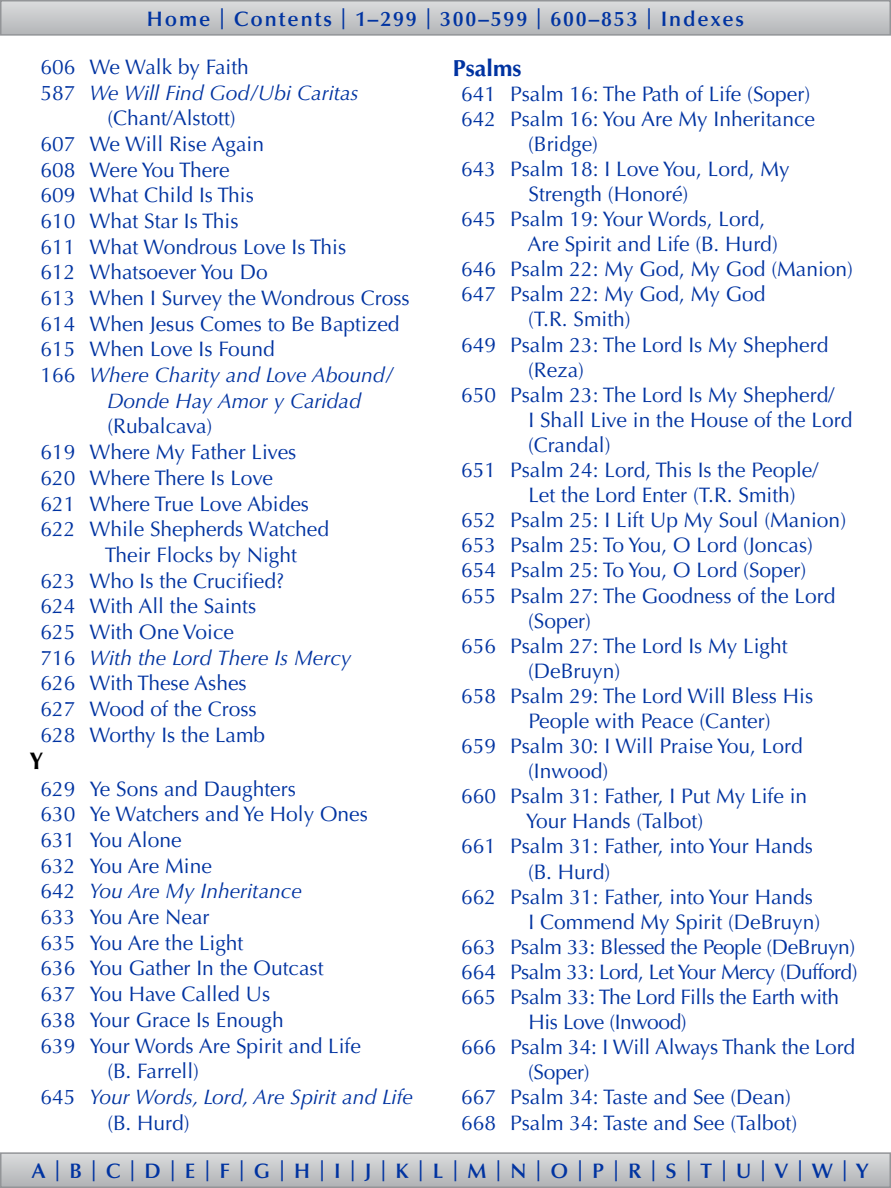
<style>
.page{position:relative;width:891px;height:1188px;background:#fff}
.page>*{position:absolute;margin:0;border:0;box-sizing:border-box;transform-origin:0 0}
.t1{font:700 24px "Optima LT Std";color:#000;scale:.94 1}
.t2{font:700 23.25px "Optima LT Std";color:#0033a1}
.t3{font:21px "Optima LT Std";color:#0033a1}
.t4{font:italic 21px "Optima LT Std";color:#0033a1}
.t5{font:600 21px "Optima LT Std";letter-spacing:.09em;color:#0033a1}
.t6{font:21px "Optima LT Std";letter-spacing:-.02em;color:#0033a1}
.t7{font:21px "Optima LT Std";letter-spacing:-.025em;color:#0033a1}
.s1{font-style:normal}
</style>
<div class="page">
<svg style="left:3px;top:3px;width:885px;height:30px;background:#c6c8ca"></svg>
<div style="left:0;top:0;width:891px;height:36px;border:2px solid #939598"></div>
<svg style="left:3px;top:1155px;width:885px;height:30px;background:#c5c7c9"></svg>
<div style="left:0;top:1152px;width:891px;height:36px;border:2px solid #939598"></div>
<p class="t5" style="left:147px;top:6px;width:599px">Home | Contents | 1–299 | 300–599 | 600–853 | Indexes</p>
<p class="t3" style="left:40px;top:55px;width:210px">606 We Walk by Faith</p>
<p class="t4" style="left:40px;top:80px;width:320px"><span class="s1">587</span> We Will Find God/Ubi Caritas</p>
<p class="t3" style="left:107px;top:106px;width:130px">(Chant/Alstott)</p>
<p class="t3" style="left:40px;top:132px;width:225px">607 We Will Rise Again</p>
<p class="t3" style="left:40px;top:157px;width:191px">608 Were You There</p>
<p class="t3" style="left:40px;top:183px;width:215px">609 What Child Is This</p>
<p class="t3" style="left:40px;top:209px;width:200px">610 What Star Is This</p>
<p class="t3" style="left:40px;top:234px;width:307px">611 What Wondrous Love Is This</p>
<p class="t3" style="left:40px;top:260px;width:229px">612 Whatsoever You Do</p>
<p class="t3" style="left:40px;top:286px;width:371px">613 When I Survey the Wondrous Cross</p>
<p class="t3" style="left:40px;top:311px;width:361px">614 When Jesus Comes to Be Baptized</p>
<p class="t3" style="left:40px;top:337px;width:236px">615 When Love Is Found</p>
<p class="t4" style="left:40px;top:363px;width:354px"><span class="s1">166</span> Where Charity and Love Abound/</p>
<p class="t4" style="left:107px;top:388px;width:255px">Donde Hay Amor y Caridad</p>
<p class="t3" style="left:107px;top:414px;width:107px">(Rubalcava)</p>
<p class="t3" style="left:40px;top:440px;width:257px">619 Where My Father Lives</p>
<p class="t3" style="left:40px;top:466px;width:234px">620 Where There Is Love</p>
<p class="t3" style="left:40px;top:491px;width:270px">621 Where True Love Abides</p>
<p class="t3" style="left:40px;top:517px;width:290px">622 While Shepherds Watched</p>
<p class="t3" style="left:105px;top:543px;width:194px">Their Flocks by Night</p>
<p class="t3" style="left:40px;top:568px;width:245px">623 Who Is the Crucified?</p>
<p class="t3" style="left:40px;top:594px;width:217px">624 With All the Saints</p>
<p class="t3" style="left:40px;top:620px;width:195px">625 With One Voice</p>
<p class="t4" style="left:40px;top:645px;width:312px"><span class="s1">716</span> With the Lord There Is Mercy</p>
<p class="t3" style="left:40px;top:671px;width:208px">626 With These Ashes</p>
<p class="t3" style="left:40px;top:697px;width:218px">627 Wood of the Cross</p>
<p class="t3" style="left:40px;top:722px;width:226px">628 Worthy Is the Lamb</p>
<p class="t1" style="left:29px;top:746px;width:16px">Y</p>
<p class="t3" style="left:40px;top:776px;width:257px">629 Ye Sons and Daughters</p>
<p class="t3" style="left:40px;top:802px;width:329px">630 Ye Watchers and Ye Holy Ones</p>
<p class="t3" style="left:40px;top:828px;width:143px">631 You Alone</p>
<p class="t3" style="left:40px;top:853px;width:173px">632 You Are Mine</p>
<p class="t4" style="left:40px;top:879px;width:263px"><span class="s1">642</span> You Are My Inheritance</p>
<p class="t3" style="left:40px;top:905px;width:171px">633 You Are Near</p>
<p class="t3" style="left:40px;top:930px;width:204px">635 You Are the Light</p>
<p class="t3" style="left:40px;top:956px;width:285px">636 You Gather In the Outcast</p>
<p class="t3" style="left:40px;top:982px;width:231px">637 You Have Called Us</p>
<p class="t3" style="left:40px;top:1008px;width:245px">638 Your Grace Is Enough</p>
<p class="t3" style="left:40px;top:1033px;width:322px">639 Your Words Are Spirit and Life</p>
<p class="t3" style="left:107px;top:1059px;width:93px">(B. Farrell)</p>
<p class="t4" style="left:40px;top:1085px;width:374px"><span class="s1">645</span> Your Words, Lord, Are Spirit and Life</p>
<p class="t3" style="left:107px;top:1110px;width:84px">(B. Hurd)</p>
<p class="t2" style="left:453px;top:54px;width:70px">Psalms</p>
<p class="t3" style="left:461px;top:81px;width:351px">641 Psalm 16: The Path of Life (Soper)</p>
<p class="t3" style="left:461px;top:106px;width:355px">642 Psalm 16: You Are My Inheritance</p>
<p class="t3" style="left:528px;top:132px;width:72px">(Bridge)</p>
<p class="t3" style="left:461px;top:157px;width:330px">643 Psalm 18: I Love You, Lord, My</p>
<p class="t3" style="left:529px;top:182px;width:161px">Strength (Honoré)</p>
<p class="t3" style="left:461px;top:207px;width:306px">645 Psalm 19: Your Words, Lord,</p>
<p class="t3" style="left:527px;top:232px;width:252px">Are Spirit and Life (B. Hurd)</p>
<p class="t3" style="left:461px;top:257px;width:394px">646 Psalm 22: My God, My God (Manion)</p>
<p class="t3" style="left:461px;top:282px;width:306px">647 Psalm 22: My God, My God</p>
<p class="t3" style="left:528px;top:307px;width:104px">(T.R. Smith)</p>
<p class="t3" style="left:461px;top:332px;width:369px">649 Psalm 23: The Lord Is My Shepherd</p>
<p class="t3" style="left:528px;top:357px;width:58px">(Reza)</p>
<p class="t3" style="left:461px;top:382px;width:375px">650 Psalm 23: The Lord Is My Shepherd/</p>
<p class="t3" style="left:528px;top:408px;width:325px">I Shall Live in the House of the Lord</p>
<p class="t3" style="left:528px;top:433px;width:84px">(Crandal)</p>
<p class="t3" style="left:461px;top:458px;width:359px">651 Psalm 24: Lord, This Is the People/</p>
<p class="t3" style="left:528px;top:483px;width:269px">Let the Lord Enter (T.R. Smith)</p>
<p class="t3" style="left:461px;top:508px;width:387px">652 Psalm 25: I Lift Up My Soul (Manion)</p>
<p class="t3" style="left:461px;top:533px;width:354px">653 Psalm 25: To You, O Lord (Joncas)</p>
<p class="t3" style="left:461px;top:558px;width:347px">654 Psalm 25: To You, O Lord (Soper)</p>
<p class="t3" style="left:461px;top:583px;width:376px">655 Psalm 27: The Goodness of the Lord</p>
<p class="t3" style="left:528px;top:608px;width:65px">(Soper)</p>
<p class="t3" style="left:461px;top:633px;width:328px">656 Psalm 27: The Lord Is My Light</p>
<p class="t3" style="left:528px;top:659px;width:94px">(DeBruyn)</p>
<p class="t3" style="left:461px;top:684px;width:354px">658 Psalm 29: The Lord Will Bless His</p>
<p class="t3" style="left:528px;top:709px;width:244px">People with Peace (Canter)</p>
<p class="t3" style="left:461px;top:734px;width:343px">659 Psalm 30: I Will Praise You, Lord</p>
<p class="t3" style="left:528px;top:759px;width:82px">(Inwood)</p>
<p class="t3" style="left:461px;top:784px;width:348px">660 Psalm 31: Father, I Put My Life in</p>
<p class="t3" style="left:526px;top:809px;width:179px">Your Hands (Talbot)</p>
<p class="t3" style="left:461px;top:834px;width:354px">661 Psalm 31: Father, into Your Hands</p>
<p class="t3" style="left:528px;top:859px;width:84px">(B. Hurd)</p>
<p class="t3" style="left:461px;top:884px;width:354px">662 Psalm 31: Father, into Your Hands</p>
<p class="t3" style="left:529px;top:909px;width:293px">I Commend My Spirit (DeBruyn)</p>
<p class="t6" style="left:461px;top:935px;width:396px">663 Psalm 33: Blessed the People (DeBruyn)</p>
<p class="t7" style="left:461px;top:960px;width:398px">664 Psalm 33: Lord, Let Your Mercy (Dufford)</p>
<p class="t6" style="left:461px;top:985px;width:379px">665 Psalm 33: The Lord Fills the Earth with</p>
<p class="t6" style="left:529px;top:1010px;width:160px">His Love (Inwood)</p>
<p class="t3" style="left:461px;top:1035px;width:396px">666 Psalm 34: I Will Always Thank the Lord</p>
<p class="t3" style="left:528px;top:1060px;width:63px">(Soper)</p>
<p class="t3" style="left:461px;top:1085px;width:332px">667 Psalm 34: Taste and See (Dean)</p>
<p class="t3" style="left:461px;top:1110px;width:338px">668 Psalm 34: Taste and See (Talbot)</p>
<p class="t5" style="left:32px;top:1159px;width:838px">A|B|C|D|E|F|G|H|I|J|K|L|M|N|O|P|R|S|T|U|V|W|Y</p>
</div>
